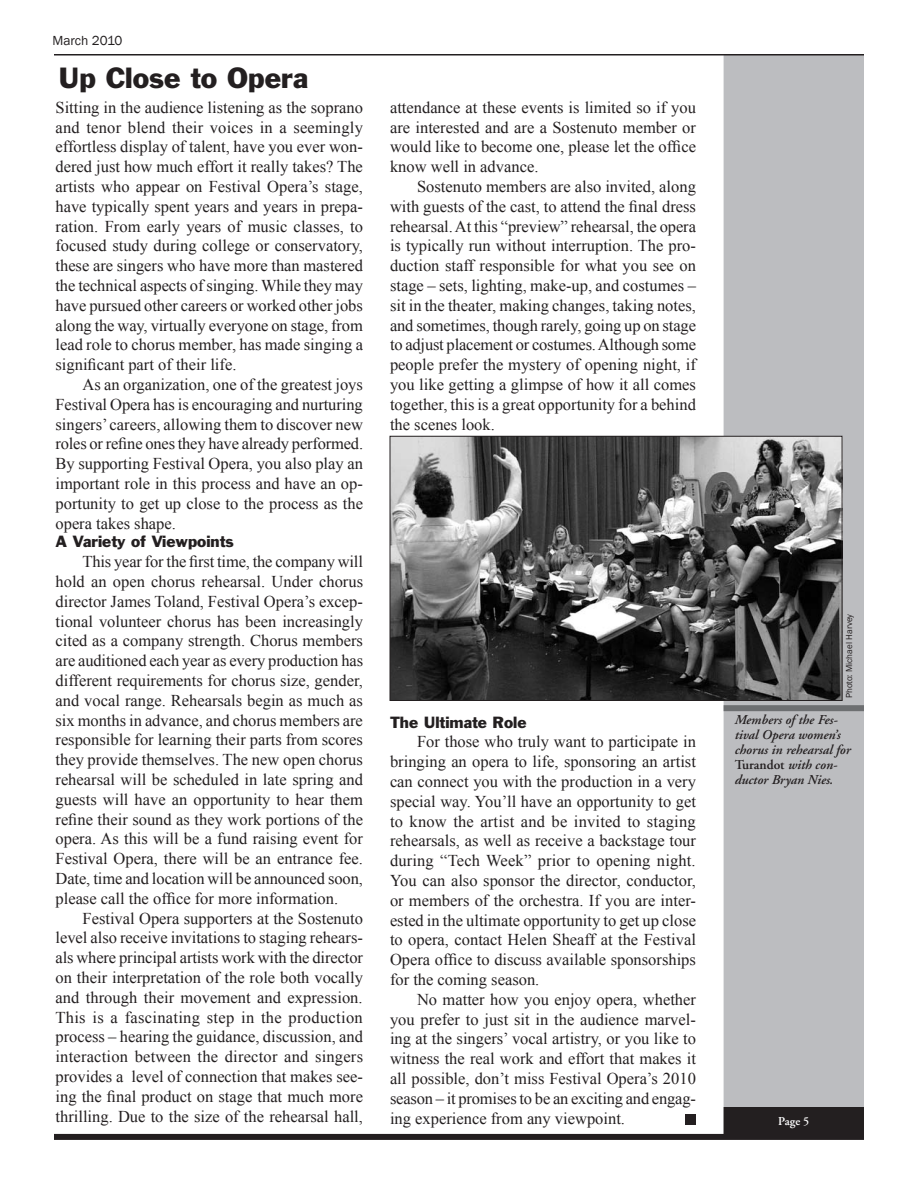
<style>
.page{position:relative;width:918px;height:1188px;background:#fff}
.page>*{position:absolute;margin:0;border:0;box-sizing:border-box;transform-origin:0 0}
.t1{font:27px "Franklin Gothic";color:#231f20}
.t2{font:16.5px/19.8px "Times New Roman";color:#231f20;text-align:justify}
.t3{font:15px "Franklin Gothic";color:#231f20}
.t4{font:italic 600 13.5px/15px "Adobe Garamond";color:#231f20}
.t5{font:13.5px "Franklin Gothic";color:#231f20}
.t6{font:600 12px "Adobe Garamond";color:#fff}
.t7{font:9px "Franklin Gothic";color:#231f20}
.s1{font-style:normal}
</style>
<div class="page">
<div style="left:724px;top:54px;width:140px;height:1080px;background:#bcbdc0"></div>
<div style="left:724px;top:1108px;width:139px;height:25px;background:#231f20"></div>
<div style="left:724px;top:1107px;width:140px;height:27px;border:2px solid #231f20"></div>
<div style="left:54px;top:1134px;width:810px;height:6px;background:#231f20"></div>
<hr style="left:54px;top:54px;width:810px;height:2px;background:#231f20">
<div style="left:686px;top:1115px;width:10px;height:10px;background:#231f20"></div>
<img style="left:392px;top:438px;width:448px;height:261px">
<div style="left:390px;top:436px;width:452px;height:265px;border:1px solid #231f20"></div>
<div style="left:724px;top:705px;width:140px;height:6px;background:#6d6f71"></div>
<p class="t5" style="left:53px;top:32px;width:71px">March 2010</p>
<h1 class="t1" style="left:59px;top:61px;width:251px">Up Close to Opera</h1>
<p class="t2" style="left:56px;top:97px;width:309px">Sitting in the audience listening as the soprano and tenor blend their voices in a seemingly effortless display of talent, have you ever won&shy;dered just how much effort it really takes? The artists who appear on Festival Opera’s stage, have typically spent years and years in prepa&shy;ration. From early years of music classes, to focused study during college or conservatory, these are singers who have more than mastered the technical aspects of singing. While they may have pursued other careers or worked other jobs along the way, virtually everyone on stage, from lead role to chorus member, has made singing a significant part of their life.</p>
<p class="t2" style="left:56px;top:374px;width:309px;text-indent:27px">As an organization, one of the greatest joys Festival Opera has is encouraging and nurturing singers’ careers, allowing them to discover new roles or refine ones they have already performed.<br>By supporting Festival Opera, you also play an important role in this process and have an op&shy;portunity to get up close to the process as the opera takes shape.</p>
<p class="t3" style="left:56px;top:532px;width:180px">A Variety of Viewpoints</p>
<p class="t2" style="left:56px;top:552px;width:309px;text-indent:27px">This year for the first time, the company will hold an open chorus rehearsal. Under chorus director James Toland, Festival Opera’s excep&shy;tional volunteer chorus has been increasingly cited as a company strength. Chorus members are auditioned each year as every production has different requirements for chorus size, gender, and vocal range. Rehearsals begin as much as six months in advance, and chorus members are responsible for learning their parts from scores they provide themselves. The new open chorus rehearsal will be scheduled in late spring and guests will have an opportunity to hear them refine their sound as they work portions of the opera. As this will be a fund raising event for Festival Opera, there will be an entrance fee.<br>Date, time and location will be announced soon, please call the office for more information.</p>
<p class="t2" style="left:56px;top:908px;width:309px;text-indent:27px">Festival Opera supporters at the Sostenuto level also receive invitations to staging rehears&shy;als where principal artists work with the director on their interpretation of the role both vocally and through their movement and expression.<br>This is a fascinating step in the production process – hearing the guidance, discussion, and interaction between the director and singers provides a level of connection that makes see&shy;ing the final product on stage that much more thrilling. Due to the size of the rehearsal hall,</p>
<p class="t2" style="left:390px;top:97px;width:308px">attendance at these events is limited so if you are interested and are a Sostenuto member or would like to become one, please let the office know well in advance.</p>
<p class="t2" style="left:390px;top:176px;width:308px;text-indent:27px">Sostenuto members are also invited, along with guests of the cast, to attend the final dress rehearsal. At this “preview” rehearsal, the opera is typically run without interruption. The pro&shy;duction staff responsible for what you see on stage – sets, lighting, make-up, and costumes – sit in the theater, making changes, taking notes, and sometimes, though rarely, going up on stage to adjust placement or costumes. Although some people prefer the mystery of opening night, if you like getting a glimpse of how it all comes together, this is a great opportunity for a behind the scenes look.</p>
<p class="t3" style="left:390px;top:712px;width:138px">The Ultimate Role</p>
<p class="t2" style="left:390px;top:732px;width:308px;text-indent:27px">For those who truly want to participate in bringing an opera to life, sponsoring an artist can connect you with the production in a very special way. You’ll have an opportunity to get to know the artist and be invited to staging rehearsals, as well as receive a backstage tour during “Tech Week” prior to opening night.<br>You can also sponsor the director, conductor, or members of the orchestra. If you are inter&shy;ested in the ultimate opportunity to get up close to opera, contact Helen Sheaff at the Festival Opera office to discuss available sponsorships for the coming season.</p>
<p class="t2" style="left:390px;top:989px;width:308px;text-indent:27px">No matter how you enjoy opera, whether you prefer to just sit in the audience marvel&shy;ing at the singers’ vocal artistry, or you like to witness the real work and effort that makes it all possible, don’t miss Festival Opera’s 2010 season – it promises to be an exciting and engag&shy;ing experience from any viewpoint.</p>
<p class="t7" style="left:844px;top:698px;width:86px;rotate:-90deg">Photo: Michael Harvey</p>
<p class="t4" style="left:735px;top:712px;width:118px">Members of the Fes&shy;tival Opera women’s chorus in rehearsal for<br><span class="s1">Turandot</span> with con&shy;ductor Bryan Nies.</p>
<p class="t6" style="left:778px;top:1114px;width:33px">Page 5</p>
</div>
